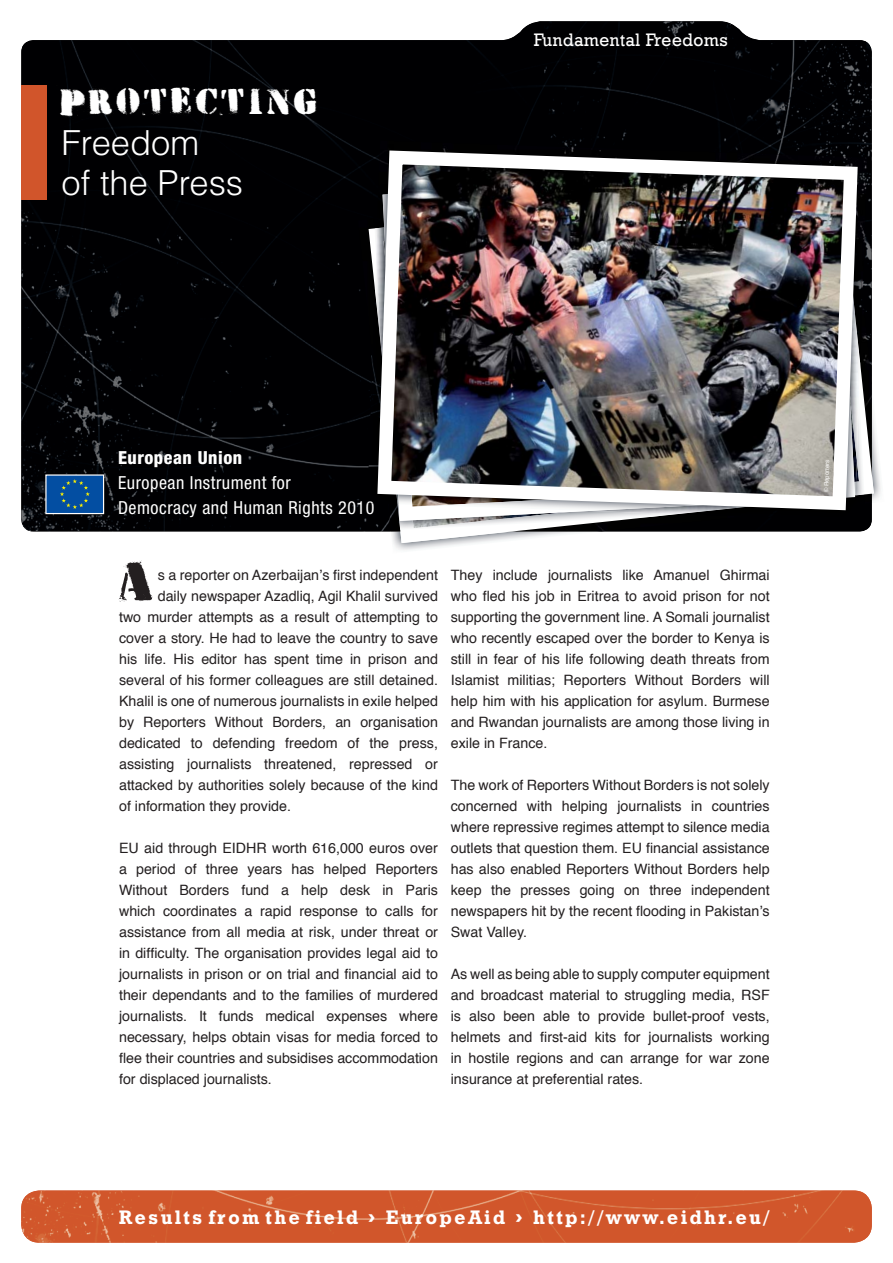
<style>
.page{position:relative;width:893px;height:1263px;background:#fff}
.page>*{position:absolute;margin:0;border:0;box-sizing:border-box;transform-origin:0 0}
.t1{font:52.8px "HVD Peace";color:#231f20}
.t2{font:300 34.5px/40.5px "Helvetica";color:#fff}
.t3{font:34.5px "HVD Peace";letter-spacing:.1em;color:#fff}
.t4{font:19.5px "Geometric Slab 712 BT Bold A";letter-spacing:.14em;color:#fff}
.t5{font:condensed 18px/25.2px "Helvetica Neue";letter-spacing:.03em;color:#fff}
.t6{font:18px "Geometric Slab 712 BT Medium A";letter-spacing:.03em;color:#fff}
.t7{font:800 condensed 18px "Helvetica Neue";letter-spacing:.03em;color:#fff}
.t8{font:14.25px/21px "Helvetica";color:#231f20;text-align:justify}
.t9{font:6px "Helvetica";color:#fff}
.s1{font-family:"Geometric Slab 712 BT Extra Bold A";font-size:24px}
</style>
<div class="page">
<img style="left:21px;top:21px;width:851px;height:510px">
<img style="left:393px;top:427px;width:488px;height:123px">
<svg style="left:369px;top:179px;width:505px;height:364px"></svg>
<img style="left:389px;top:521px;width:305px;height:10px">
<img style="left:397px;top:521px;width:281px;height:9px">
<svg style="left:859px;top:494px;width:6px;height:12px"></svg>
<img style="left:859px;top:393px;width:5px;height:102px">
<img style="left:372px;top:185px;width:4px;height:34px">
<svg style="left:374px;top:218px;width:2px;height:10px"></svg>
<img style="left:374px;top:228px;width:2px;height:29px">
<svg style="left:45px;top:474px;width:59px;height:40px;background:#2161a2"></svg>
<div style="left:21px;top:86px;width:26px;height:114px;background:#d1552b"></div>
<img style="left:745px;top:515px;width:110px;height:5px">
<img style="left:694px;top:515px;width:136px;height:1px">
<img style="left:367px;top:359px;width:5px;height:145px">
<img style="left:372px;top:289px;width:4px;height:215px">
<img style="left:375px;top:257px;width:1px;height:86px">
<img style="left:378px;top:141px;width:489px;height:154px">
<img style="left:858px;top:169px;width:4px;height:194px">
<img style="left:859px;top:314px;width:1px;height:79px">
<svg style="left:367px;top:501px;width:7px;height:2px"></svg>
<img style="left:377px;top:151px;width:481px;height:359px">
<img style="left:21px;top:1191px;width:851px;height:52px;border-radius:18px">
<h2 class="t3" style="left:62px;top:78px;width:257px">PROTECTING</h2>
<h2 class="t2" style="left:62px;top:125px;width:183px">Freedom<br>of the Press</h2>
<p class="t6" style="left:534px;top:34px;width:196px">Fundamental Freedoms</p>
<p class="t7" style="left:118px;top:451px;width:126px">European Union</p>
<p class="t5" style="left:118px;top:471px;width:258px">European Instrument for<br>Democracy and Human Rights 2010</p>
<h1 class="t1" style="left:119px;top:547px;width:34px">a</h1>
<p class="t8" style="left:158px;top:566px;width:282px">s a reporter on Azerbaijan’s first independent</p>
<p class="t8" style="left:158px;top:587px;width:282px">daily newspaper Azadliq, Agil Khalil survived</p>
<p class="t8" style="left:119px;top:608px;width:320px">two murder attempts as a result of attempting to</p>
<p class="t8" style="left:119px;top:629px;width:320px">cover a story. He had to leave the country to save</p>
<p class="t8" style="left:119px;top:650px;width:320px">his life. His editor has spent time in prison and</p>
<p class="t8" style="left:119px;top:671px;width:320px">several of his former colleagues are still detained.</p>
<p class="t8" style="left:119px;top:692px;width:320px">Khalil is one of numerous journalists in exile helped</p>
<p class="t8" style="left:119px;top:713px;width:320px">by Reporters Without Borders, an organisation</p>
<p class="t8" style="left:119px;top:734px;width:320px">dedicated to defending freedom of the press,</p>
<p class="t8" style="left:119px;top:755px;width:320px">assisting journalists threatened, repressed or</p>
<p class="t8" style="left:119px;top:776px;width:320px">attacked by authorities solely because of the kind</p>
<p class="t8" style="left:119px;top:797px;width:173px">of information they provide.</p>
<p class="t8" style="left:119px;top:839px;width:320px">EU aid through EIDHR worth 616,000 euros over a period of three years has helped Reporters Without Borders fund a help desk in Paris which coordinates a rapid response to calls for assistance from all media at risk, under threat or in difficulty. The organisation provides legal aid to journalists in prison or on trial and financial aid to their dependants and to the families of murdered journalists. It funds medical expenses where necessary, helps obtain visas for media forced to flee their countries and subsidises accommodation for displaced journalists.</p>
<p class="t8" style="left:451px;top:566px;width:320px">They include journalists like Amanuel Ghirmai who fled his job in Eritrea to avoid prison for not supporting the government line. A Somali journalist who recently escaped over the border to Kenya is still in fear of his life following death threats from Islamist militias; Reporters Without Borders will help him with his application for asylum. Burmese and Rwandan journalists are among those living in exile in France.</p>
<p class="t8" style="left:451px;top:776px;width:320px">The work of Reporters Without Borders is not solely concerned with helping journalists in countries where repressive regimes attempt to silence media outlets that question them. EU financial assistance has also enabled Reporters Without Borders help keep the presses going on three independent newspapers hit by the recent flooding in Pakistan’s Swat Valley.</p>
<p class="t8" style="left:451px;top:965px;width:320px">As well as being able to supply computer equipment and broadcast material to struggling media, RSF is also been able to provide bullet-proof vests, helmets and first-aid kits for journalists working in hostile regions and can arrange for war zone insurance at preferential rates.</p>
<h3 class="t4" style="left:119px;top:1210px;width:652px">Results from the field <span class="s1">›</span> EuropeAid <span class="s1">›</span> http://www.eidhr.eu/</h3>
<p class="t9" style="left:823px;top:492px;width:34px;rotate:-88deg">© Reporters</p>
</div>
